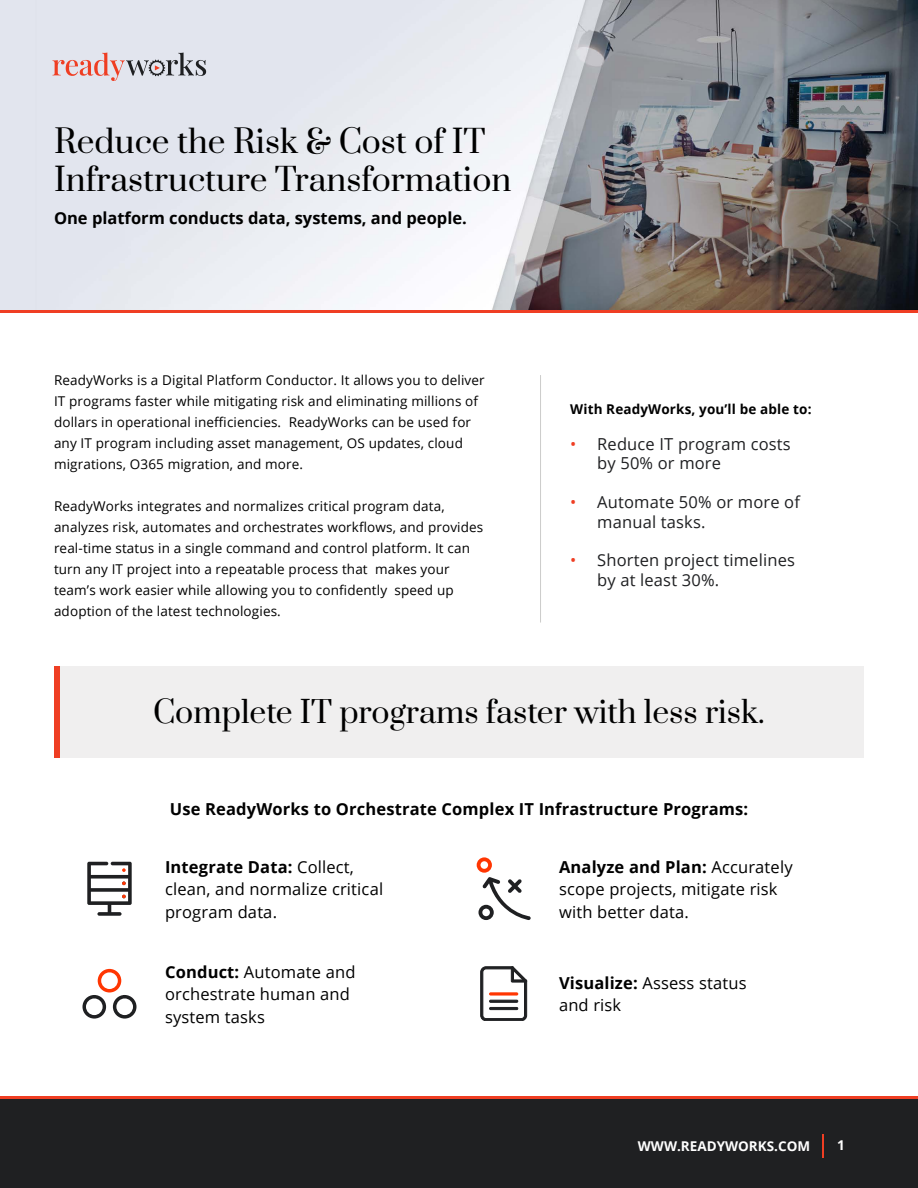
<style>
.page{position:relative;width:918px;height:1188px;background:#fff}
.page>*{position:absolute;margin:0;border:0;box-sizing:border-box;transform-origin:0 0}
.t1{font:31.5px/37.8px "Prata";color:#000}
.t2{font:30px "Prata";color:#000}
.t3{font:16.5px/22.5px "Open Sans";letter-spacing:.01em;color:#000}
.t4{font:16.5px/19.8px "Open Sans";letter-spacing:.01em;color:#1f2022}
.t5{font:700 16.5px "Open Sans";letter-spacing:.01em;color:#000}
.t6{font:13.5px/21px "Open Sans";letter-spacing:.01em;color:#000}
.t7{font:700 13.5px "Open Sans";letter-spacing:.01em;color:#000}
.t8{font:700 13.5px "Open Sans";color:#fff}
.s1{color:#ef3e23}
.s2{font-weight:700}
</style>
<div class="page">
<div style="left:0;top:1099px;width:918px;height:89px;background:#1f2022"></div>
<hr style="left:0;top:1096px;width:918px;height:3px;background:#ef3e23">
<hr style="left:822px;top:1134px;width:2px;height:24px;background:#ef3e23">
<img style="left:0;top:0;width:918px;height:310px">
<hr style="left:0;top:310px;width:918px;height:3px;background:#ef3e23">
<svg style="left:52px;top:53px;width:154px;height:28px"></svg>
<hr style="left:540px;top:375px;width:1px;height:248px;background:#cccccb">
<div style="left:54px;top:666px;width:810px;height:92px;background:#f0efef"></div>
<svg style="left:87px;top:862px;width:45px;height:54px"></svg>
<svg style="left:82px;top:968px;width:55px;height:51px"></svg>
<svg style="left:477px;top:857px;width:54px;height:63px"></svg>
<svg style="left:480px;top:967px;width:48px;height:54px"></svg>
<div style="left:489px;top:992px;width:29px;height:3px;border:1px solid #ff3602"></div>
<div style="left:489px;top:1000px;width:29px;height:3px;border:1px solid #1f2022"></div>
<div style="left:489px;top:1007px;width:29px;height:3px;border:1px solid #1f2022"></div>
<div style="left:54px;top:666px;width:5px;height:92px;background:#ef3e23"></div>
<h1 class="t1" style="left:54px;top:121px;width:459px">Reduce the Risk &amp; Cost of IT<br>Infrastructure Transformation</h1>
<p class="t5" style="left:54px;top:207px;width:414px">One platform conducts data, systems, and people.</p>
<p class="t6" style="left:54px;top:370px;width:432px">ReadyWorks is a Digital Platform Conductor. It allows you to deliver IT programs faster while mitigating risk and eliminating millions of dollars in operational inefficiencies. ReadyWorks can be used for any IT program including asset management, OS updates, cloud migrations, O365 migration, and more.</p>
<p class="t6" style="left:54px;top:496px;width:431px">ReadyWorks integrates and normalizes critical program data, analyzes risk, automates and orchestrates workflows, and provides real-time status in a single command and control platform. It can turn any IT project into a repeatable process that makes your team’s work easier while allowing you to confidently speed up adoption of the latest technologies.</p>
<p class="t7" style="left:570px;top:399px;width:243px">With ReadyWorks, you’ll be able to:</p>
<p class="t4" style="left:597px;top:433px;width:195px;text-indent:-27px"><span class="s1">•</span> Reduce IT program costs by 50% or more</p>
<p class="t4" style="left:597px;top:491px;width:204px;text-indent:-27px"><span class="s1">•</span> Automate 50% or more of manual tasks.</p>
<p class="t4" style="left:597px;top:549px;width:199px;text-indent:-27px"><span class="s1">•</span> Shorten project timelines by at least 30%.</p>
<h2 class="t2" style="left:153px;top:687px;width:613px">Complete IT programs faster with less risk.</h2>
<p class="t5" style="left:170px;top:798px;width:580px">Use ReadyWorks to Orchestrate Complex IT Infrastructure Programs:</p>
<p class="t3" style="left:165px;top:855px;width:220px"><span class="s2">Integrate Data:</span> Collect, clean, and normalize critical program data.</p>
<p class="t3" style="left:165px;top:960px;width:192px"><span class="s2">Conduct:</span> Automate and orchestrate human and system tasks</p>
<p class="t3" style="left:559px;top:855px;width:235px"><span class="s2">Analyze and Plan:</span> Accurately scope projects, mitigate risk with better data.</p>
<p class="t3" style="left:559px;top:971px;width:189px"><span class="s2">Visualize:</span> Assess status and risk</p>
<p class="t8" style="left:638px;top:1136px;width:174px">WWW.READYWORKS.COM</p>
<p class="t8" style="left:837px;top:1136px;width:9px">1</p>
</div>
